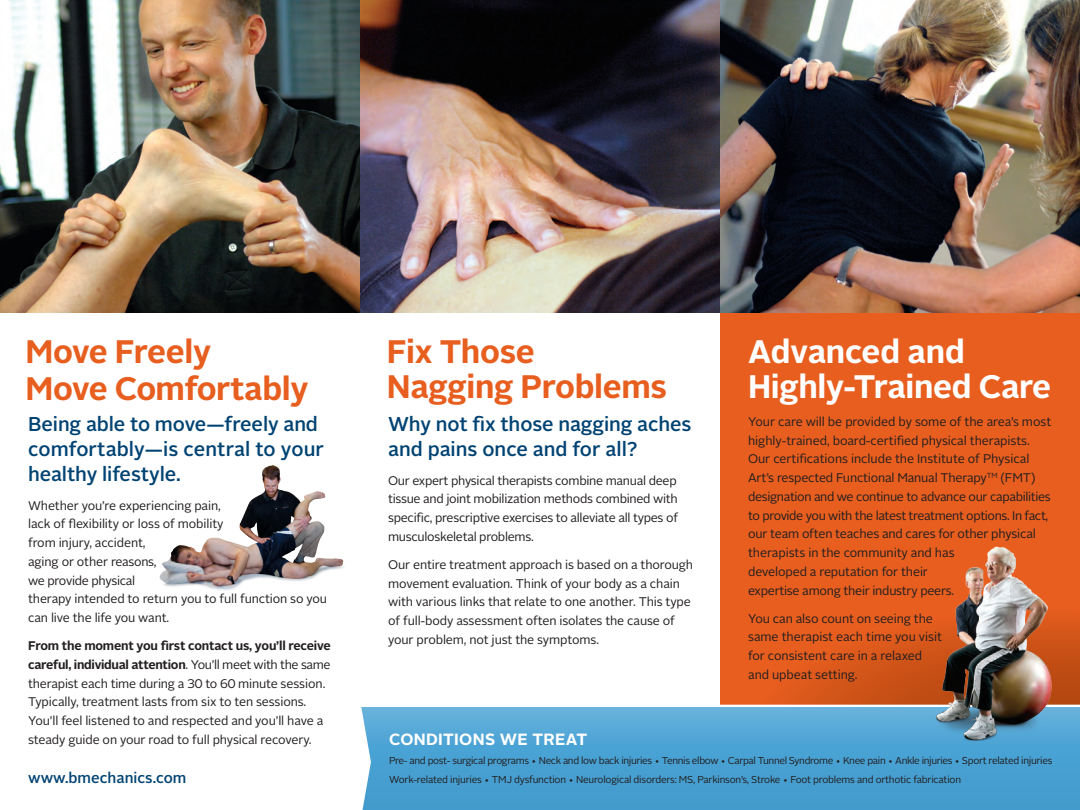
<style>
.page{position:relative;width:1080px;height:810px;background:#fff}
.page>*{position:absolute;margin:0;border:0;box-sizing:border-box;transform-origin:0 0}
.t1{font:700 32.5px/36.2px "Alright Sans";letter-spacing:-.01em;color:#e75e1f}
.t2{font:700 32.5px/35px "Alright Sans";letter-spacing:-.01em;color:#fff}
.t3{font:500 20px/25px "Alright Sans";letter-spacing:-.005em;color:#004373}
.t4{font:700 16.25px "Alright Sans";letter-spacing:.02em;color:#fff}
.t5{font:500 15px "Alright Sans";color:#004373}
.t6{font:12.5px/18.8px "Alright Sans";letter-spacing:-.01em;color:#231f20}
.t7{font:10px "Alright Sans";letter-spacing:-.03em;color:#231f20}
.s1{font-weight:700}
.s2{font-weight:300}
</style>
<div class="page">
<img style="left:0;top:0;width:360px;height:313px">
<div style="left:720px;top:0;width:360px;height:810px;background:#e75e1f"></div>
<svg style="left:756px;top:622px;width:324px;height:83px"></svg>
<hr style="left:354px;top:705px;width:726px;height:2px;background:#fff">
<img style="left:360px;top:0;width:360px;height:313px">
<img style="left:720px;top:0;width:360px;height:313px">
<div style="left:360px;top:707px;width:720px;height:103px;background:linear-gradient(to bottom,#5fafdb,#3c98cc)"></div>
<svg style="left:360px;top:707px;width:11px;height:103px"></svg>
<img style="left:159px;top:465px;width:185px;height:125px">
<img style="left:905px;top:546px;width:151px;height:197px">
<h1 class="t1" style="left:26px;top:334px;width:284px">Move Freely<br>Move Comfortably</h1>
<h1 class="t1" style="left:387px;top:335px;width:282px;line-height:35px">Fix Those<br>Nagging Problems</h1>
<h1 class="t2" style="left:748px;top:335px;width:305px">Advanced and<br>Highly-Trained Care</h1>
<p class="t6" style="left:748px;top:412px;width:305px">Your care will be provided by some of the area’s most highly-trained, board-certified physical therapists.<br>Our certifications include the Institute of Physical Art’s respected Functional Manual Therapy<sup>TM</sup> (FMT) designation and we continue to advance our capabilities to provide you with the latest treatment options. In fact, our team often teaches and cares for other physical therapists in the community and has<br>developed a reputation for their<br>expertise among their industry peers.</p>
<p class="t6" style="left:748px;top:609px;width:195px">You can also count on seeing the same therapist each time you visit for consistent care in a relaxed and upbeat setting.</p>
<h2 class="t3" style="left:28px;top:412px;width:297px">Being able to move—freely and comfortably—is central to your healthy lifestyle.</h2>
<p class="t6" style="left:28px;top:496px;width:300px">Whether you’re experiencing pain,<br>lack of flexibility or loss of mobility<br>from injury, accident,<br>aging or other reasons,<br>we provide physical<br>therapy intended to return you to full function so you can live the life you want.</p>
<p class="t6" style="left:28px;top:637px;width:304px"><span class="s1">From the moment you first contact us, you’ll receive careful, individual attention</span>. You’ll meet with the same therapist each time during a 30 to 60 minute session.<br>Typically, treatment lasts from six to ten sessions.<br>You’ll feel listened to and respected and you’ll have a steady guide on your road to full physical recovery.</p>
<h2 class="t3" style="left:388px;top:412px;width:305px">Why not fix those nagging aches and pains once and for all?</h2>
<p class="t6" style="left:388px;top:471px;width:291px;text-align:justify">Our expert physical therapists combine manual deep tissue and joint mobilization methods combined with specific, prescriptive exercises to alleviate all types of musculoskeletal problems.</p>
<p class="t6" style="left:388px;top:555px;width:307px">Our entire treatment approach is based on a thorough movement evaluation. Think of your body as a chain with various links that relate to one another. This type of full-body assessment often isolates the cause of your problem, not just the symptoms.</p>
<h3 class="t4" style="left:389px;top:728px;width:200px">CONDITIONS WE TREAT</h3>
<p class="t7" style="left:389px;top:754px;width:665px">Pre- and post- surgical programs <span class="s2">•</span> Neck and low back injuries <span class="s2">•</span> Tennis elbow <span class="s2">•</span> Carpal Tunnel Syndrome <span class="s2">•</span> Knee pain <span class="s2">•</span> Ankle injuries <span class="s2">•</span> Sport related injuries</p>
<p class="t5" style="left:28px;top:768px;width:160px">www.bmechanics.com</p>
<p class="t7" style="left:389px;top:773px;width:574px">Work-related injuries <span class="s2">•</span> TMJ dysfunction <span class="s2">•</span> Neurological disorders: MS, Parkinson’s, Stroke <span class="s2">•</span> Foot problems and orthotic fabrication</p>
</div>
